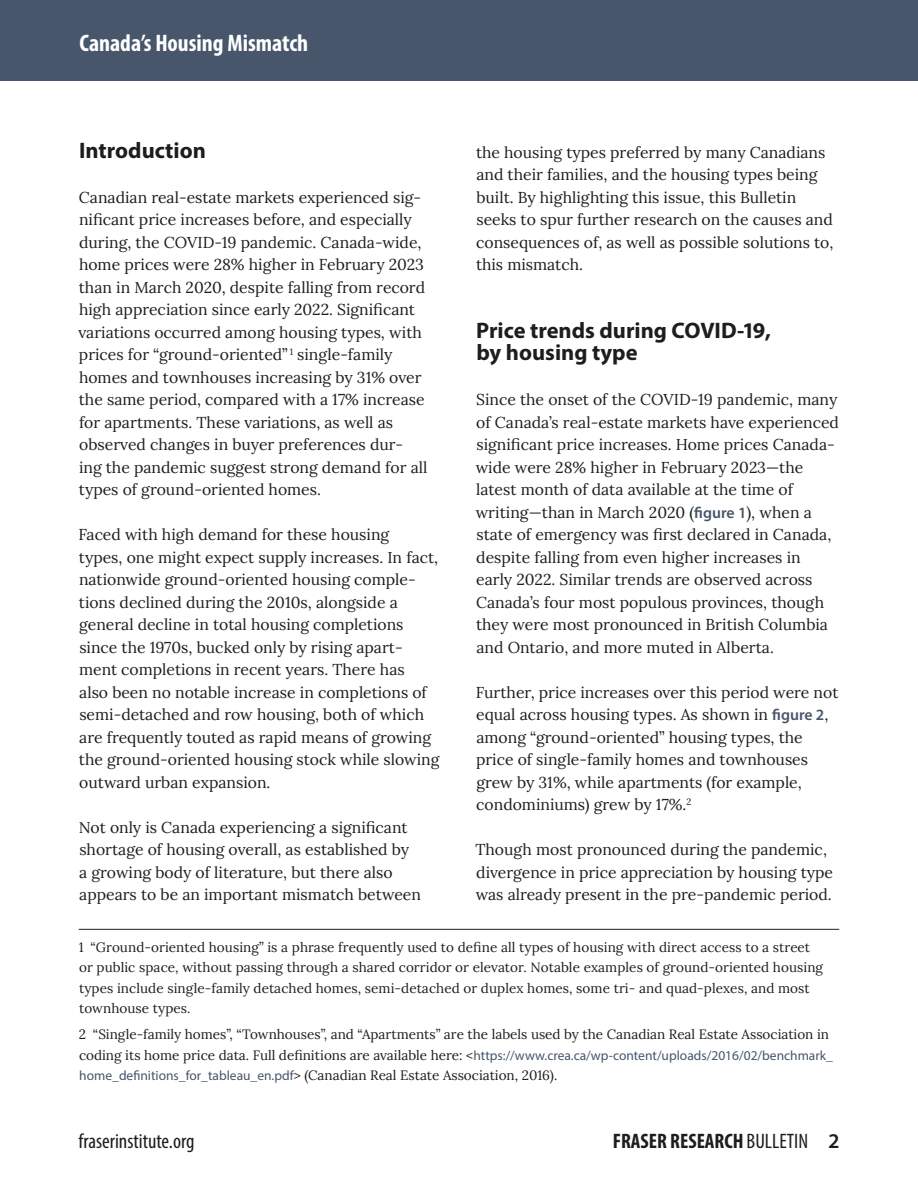
<style>
.page{position:relative;width:918px;height:1188px;background:#fff}
.page>*{position:absolute;margin:0;border:0;box-sizing:border-box;transform-origin:0 0}
.t1{font:700 condensed 24px "Myriad Pro";color:#fff}
.t2{font:700 22.5px/22.5px "Myriad Pro";color:#1d1d1b}
.t3{font:700 condensed 21px "Myriad Pro";color:#1d1d1b}
.t4{font:condensed 21px "Myriad Pro";color:#1d1d1b}
.t5{font:15.75px/22.5px "Lora";color:#1d1d1b}
.t6{font:13.5px/20.4px "Lora";letter-spacing:.005em;color:#1d1d1b}
.t7{font:13.5px "Myriad Pro";color:#47566a}
.s1{font-family:"Lora";color:#1d1d1b}
.s2{font-family:"Myriad Pro";color:#47566a}
.s3{font-family:"Myriad Pro";font-weight:600;color:#47566a}
.s4{font-weight:400}
.s5{font-weight:600;font-stretch:normal}
</style>
<div class="page">
<div style="left:0;top:0;width:918px;height:81px;background:#47566a"></div>
<hr style="left:79px;top:929px;width:760px;height:1px;background:#1d1d1b">
<h1 class="t1" style="left:80px;top:28px;width:230px">Canada’s Housing Mismatch</h1>
<h2 class="t2" style="left:79px;top:138px;width:128px">Introduction</h2>
<p class="t5" style="left:79px;top:185px;width:350px">Canadian real-estate markets experienced sig&shy;nificant price increases before, and especially during, the COVID-19 pandemic. Canada-wide, home prices were 28% higher in February 2023 than in March 2020, despite falling from record high appreciation since early 2022. Significant variations occurred among housing types, with prices for “ground-oriented” <sup>1</sup> single-family homes and townhouses increasing by 31% over the same period, compared with a 17% increase for apartments. These variations, as well as observed changes in buyer preferences dur&shy;ing the pandemic suggest strong demand for all types of ground-oriented homes.</p>
<p class="t5" style="left:79px;top:522px;width:362px">Faced with high demand for these housing<br>types, one might expect supply increases. In fact, nationwide ground-oriented housing comple&shy;tions declined during the 2010s, alongside a general decline in total housing completions since the 1970s, bucked only by rising apart&shy;ment completions in recent years. There has<br>also been no notable increase in completions of semi-detached and row housing, both of which are frequently touted as rapid means of growing the ground-oriented housing stock while slowing outward urban expansion.</p>
<p class="t5" style="left:79px;top:815px;width:344px">Not only is Canada experiencing a significant shortage of housing overall, as established by<br>a growing body of literature, but there also appears to be an important mismatch between</p>
<p class="t6" style="left:79px;top:936px;width:746px">1 “Ground-oriented housing” is a phrase frequently used to define all types of housing with direct access to a street or public space, without passing through a shared corridor or elevator. Notable examples of ground-oriented housing types include single-family detached homes, semi-detached or duplex homes, some tri- and quad-plexes, and most townhouse types.</p>
<p class="t6" style="left:79px;top:1023px;width:752px">2 “Single-family homes”, “Townhouses”, and “Apartments” are the labels used by the Canadian Real Estate Association in</p>
<p class="t7" style="left:79px;top:1047px;width:756px"><span class="s1">coding its home price data. Full definitions are available here: &lt;</span>https://www.crea.ca/wp-content/uploads/2016/02/benchmark_</p>
<p class="t6" style="left:79px;top:1064px;width:480px"><span class="s2">home_definitions_for_tableau_en.pdf</span>&gt; (Canadian Real Estate Association, 2016).</p>
<p class="t5" style="left:476px;top:140px;width:359px">the housing types preferred by many Canadians and their families, and the housing types being built. By highlighting this issue, this Bulletin seeks to spur further research on the causes and consequences of, as well as possible solutions to, this mismatch.</p>
<h2 class="t2" style="left:476px;top:318px;width:296px">Price trends during COVID-19, by housing type</h2>
<p class="t5" style="left:476px;top:387px;width:365px">Since the onset of the COVID-19 pandemic, many of Canada’s real-estate markets have experienced significant price increases. Home prices Canada&shy;wide were 28% higher in February 2023—the latest month of data available at the time of writing—than in March 2020 (<span class="s3">figure 1</span>), when a state of emergency was first declared in Canada, despite falling from even higher increases in early 2022. Similar trends are observed across Canada’s four most populous provinces, though they were most pronounced in British Columbia and Ontario, and more muted in Alberta.</p>
<p class="t5" style="left:476px;top:680px;width:364px">Further, price increases over this period were not equal across housing types. As shown in <span class="s3">figure 2</span>, among “ground-oriented” housing types, the price of single-family homes and townhouses grew by 31%, while apartments (for example, condominiums) grew by 17%.<sup>2</sup></p>
<p class="t5" style="left:475px;top:837px;width:359px">Though most pronounced during the pandemic, divergence in price appreciation by housing type was already present in the pre-pandemic period.</p>
<h3 class="t4" style="left:79px;top:1128px;width:117px">fraserinstitute.org</h3>
<h3 class="t3" style="left:613px;top:1127px;width:228px">FRASER RESEARCH <span class="s4">BULLETIN</span> <span class="s5">2</span></h3>
</div>
